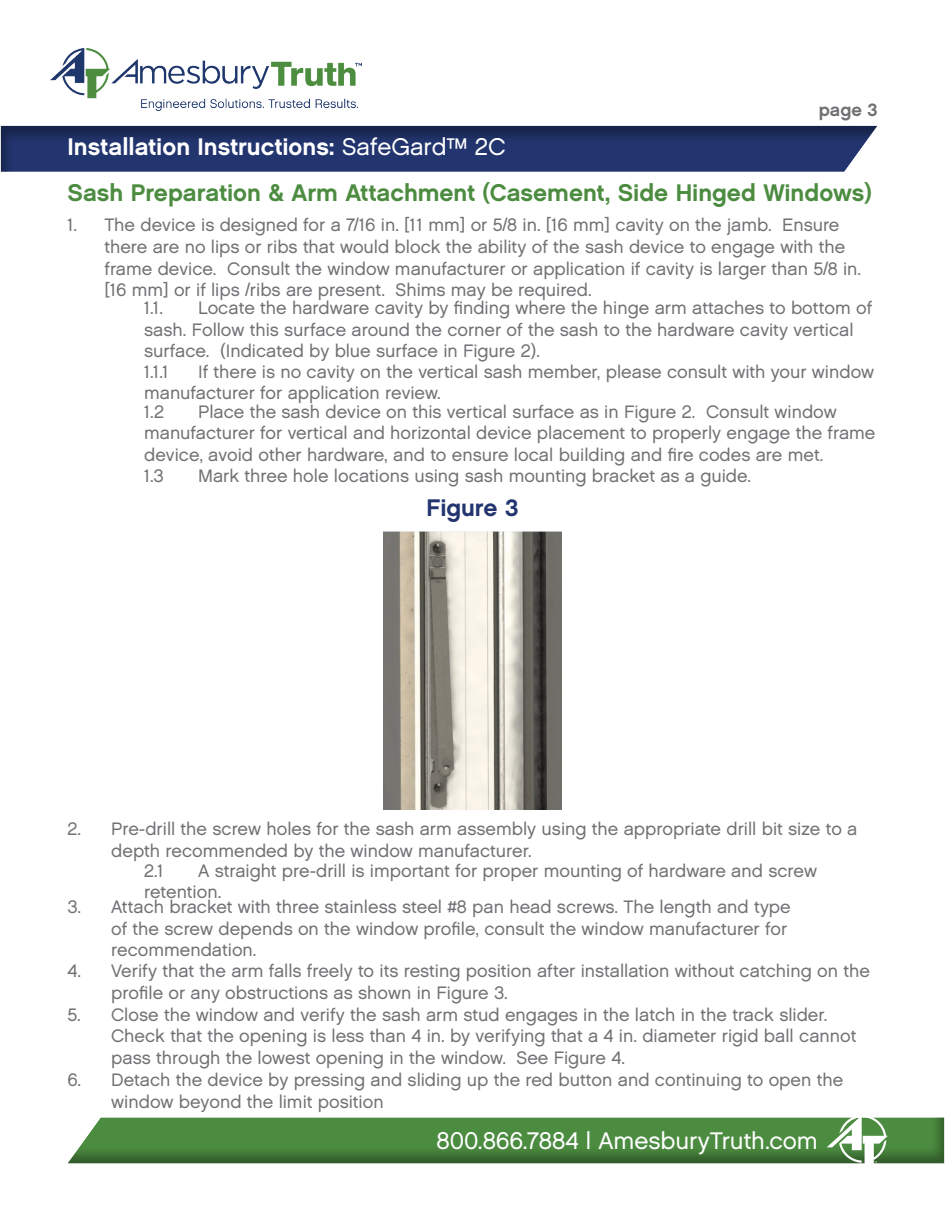
<style>
.page{position:relative;width:945px;height:1215px;background:#fff}
.page>*{position:absolute;margin:0;border:0;box-sizing:border-box;transform-origin:0 0}
.t1{font:24px "Chalet New York Nineteen Sixty";color:#4c8c40}
.t2{font:24px "Chalet New York Nineteen Sixty";color:#fff}
.t3{font:24px "Chalet London Nineteen Sixty";color:#fff}
.t4{font:24px "Chalet New York Nineteen Sixty";letter-spacing:-.005em;color:#23356f}
.t5{font:18px/21.6px "Chalet London Nineteen Sixty";color:#727175}
.t6{font:18px "Chalet New York Nineteen Sixty";color:#727175}
.s1{font-family:"Chalet London Nineteen Sixty"}
</style>
<div class="page">
<img style="left:50px;top:48px;width:312px;height:63px">
<div style="left:1px;top:125px;width:877px;height:49px;background:#231f20;opacity:.4"></div>
<svg style="left:68px;top:1117px;width:876px;height:47px;background:#548b49"></svg>
<img style="left:384px;top:532px;width:177px;height:277px">
<p class="t2" style="left:68px;top:132px;width:440px">Installation Instructions: <span class="s1">SafeGard™ 2C</span></p>
<p class="t6" style="left:819px;top:98px;width:60px">page 3</p>
<p class="t1" style="left:68px;top:177px;width:806px">Sash Preparation &amp; Arm Attachment (Casement, Side Hinged Windows)</p>
<p class="t5" style="left:68px;top:214px;width:11px">1.</p>
<p class="t5" style="left:104px;top:214px;width:758px">The device is designed for a 7/16 in. [11 mm] or 5/8 in. [16 mm] cavity on the jamb. Ensure there are no lips or ribs that would block the ability of the sash device to engage with the frame device. Consult the window manufacturer or application if cavity is larger than 5/8 in. [16 mm] or if lips /ribs are present. Shims may be required.</p>
<p class="t5" style="left:144px;top:297px;width:729px;text-indent:54px">Locate the hardware cavity by finding where the hinge arm attaches to bottom of sash. Follow this surface around the corner of the sash to the hardware cavity vertical surface. (Indicated by blue surface in Figure 2).</p>
<p class="t5" style="left:144px;top:361px;width:26px">1.1.1</p>
<p class="t5" style="left:144px;top:297px;width:20px">1.1.</p>
<p class="t5" style="left:144px;top:361px;width:732px;text-indent:54px">If there is no cavity on the vertical sash member, please consult with your window manufacturer for application review.</p>
<p class="t5" style="left:144px;top:401px;width:733px;text-indent:54px">Place the sash device on this vertical surface as in Figure 2. Consult window manufacturer for vertical and horizontal device placement to properly engage the frame device, avoid other hardware, and to ensure local building and fire codes are met.</p>
<p class="t5" style="left:144px;top:464px;width:21px">1.3</p>
<p class="t5" style="left:198px;top:464px;width:554px">Mark three hole locations using sash mounting bracket as a guide.</p>
<p class="t5" style="left:144px;top:401px;width:21px">1.2</p>
<p class="t4" style="left:427px;top:493px;width:93px">Figure 3</p>
<p class="t5" style="left:68px;top:818px;width:15px">2.</p>
<p class="t5" style="left:68px;top:896px;width:15px">3.</p>
<p class="t5" style="left:111px;top:818px;width:748px">Pre-drill the screw holes for the sash arm assembly using the appropriate drill bit size to a depth recommended by the window manufacturer.</p>
<p class="t5" style="left:144px;top:860px;width:21px">2.1</p>
<p class="t5" style="left:144px;top:860px;width:674px;text-indent:54px">A straight pre-drill is important for proper mounting of hardware and screw retention.</p>
<p class="t5" style="left:111px;top:896px;width:681px">Attach bracket with three stainless steel #8 pan head screws. The length and type of the screw depends on the window profile, consult the window manufacturer for recommendation.</p>
<p class="t5" style="left:68px;top:960px;width:15px">4.</p>
<p class="t5" style="left:111px;top:960px;width:760px">Verify that the arm falls freely to its resting position after installation without catching on the profile or any obstructions as shown in Figure 3.</p>
<p class="t5" style="left:68px;top:1004px;width:15px">5.</p>
<p class="t5" style="left:111px;top:1004px;width:747px">Close the window and verify the sash arm stud engages in the latch in the track slider.<br>Check that the opening is less than 4 in. by verifying that a 4 in. diameter rigid ball cannot pass through the lowest opening in the window. See Figure 4.</p>
<p class="t5" style="left:68px;top:1069px;width:15px">6.</p>
<p class="t5" style="left:111px;top:1069px;width:733px">Detach the device by pressing and sliding up the red button and continuing to open the window beyond the limit position</p>
<p class="t3" style="left:437px;top:1126px;width:383px">800.866.7884 | AmesburyTruth.com</p>
</div>
